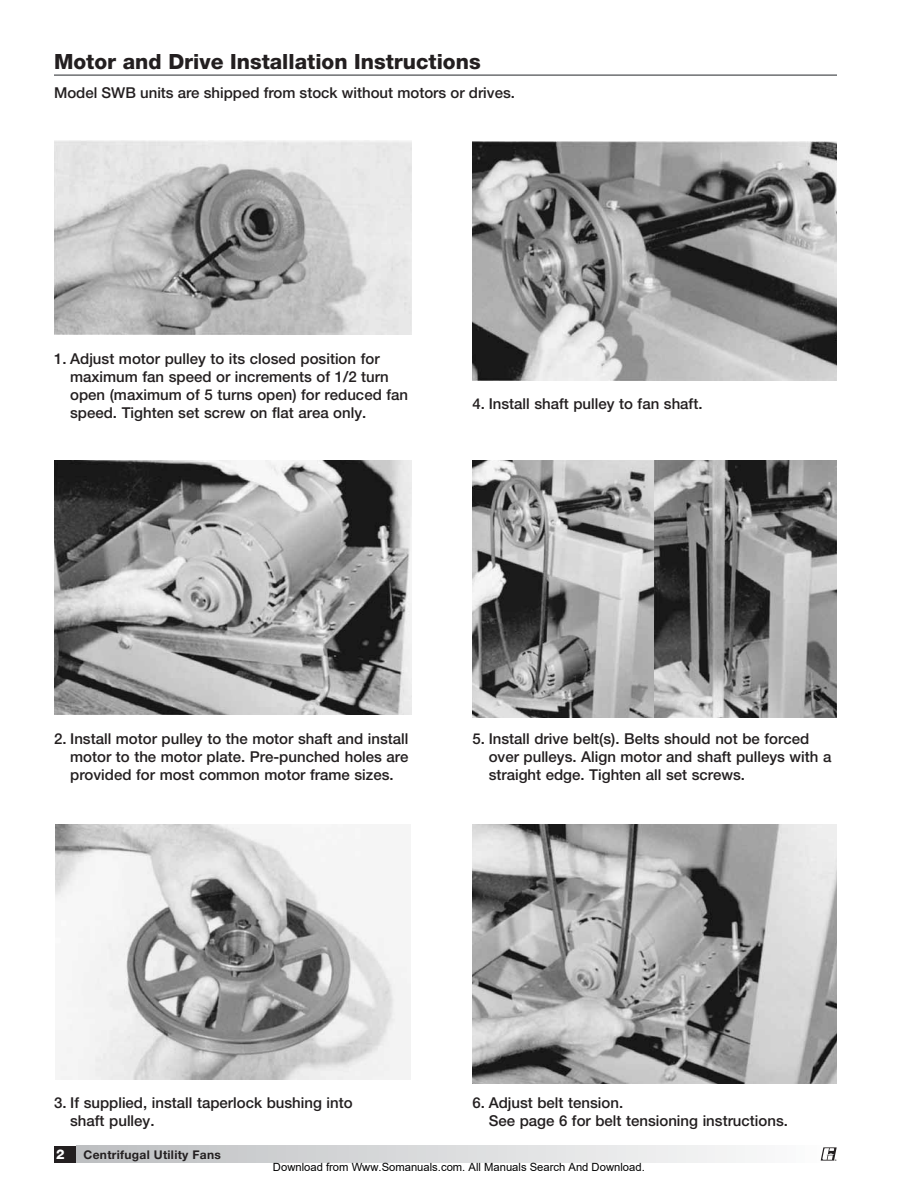
<style>
.page{position:relative;width:918px;height:1188px;background:#fff}
.page>*{position:absolute;margin:0;border:0;box-sizing:border-box;transform-origin:0 0}
.t1{font:800 21px "Helvetica Neue LT Std";color:#231f20}
.t2{font:500 15px/18px "Helvetica Neue LT Std";color:#231f20}
.t3{font:800 13.5px "Helvetica Neue LT Std";color:#fff}
.t4{font:700 12px "Helvetica Neue LT Std";letter-spacing:.025em;color:#231f20}
.t5{font:11.25px "Arial";color:#000}
.t6{font:700 2.1px "Helvetica Neue LT Std";color:#231f20}
</style>
<div class="page">
<hr style="left:54px;top:74px;width:783px;height:2px;background:#6d6f71">
<img style="left:54px;top:141px;width:358px;height:193px">
<img style="left:472px;top:141px;width:365px;height:239px">
<img style="left:472px;top:461px;width:365px;height:257px">
<img style="left:472px;top:824px;width:365px;height:260px">
<img style="left:54px;top:461px;width:358px;height:253px">
<img style="left:55px;top:824px;width:356px;height:256px">
<div style="left:54px;top:1146px;width:32px;height:17px;background:#231f20"></div>
<div style="left:77px;top:1146px;width:760px;height:17px;background:linear-gradient(to right,#bdbfc1,#fcfdfd)"></div>
<svg style="left:821px;top:1147px;width:16px;height:14px"></svg>
<h1 class="t1" style="left:54px;top:49px;width:428px">Motor and Drive Installation Instructions</h1>
<p class="t2" style="left:54px;top:83px;width:460px">Model SWB units are shipped from stock without motors or drives.</p>
<p class="t2" style="left:70px;top:349px;width:339px;text-indent:-16px">1. Adjust motor pulley to its closed position for maximum fan speed or increments of 1/2 turn open (maximum of 5 turns open) for reduced fan speed. Tighten set screw on flat area only.</p>
<p class="t2" style="left:472px;top:394px;width:229px">4. Install shaft pulley to fan shaft.</p>
<p class="t2" style="left:70px;top:730px;width:340px;text-align:justify;text-indent:-16px">2. Install motor pulley to the motor shaft and install motor to the motor plate. Pre-punched holes are provided for most common motor frame sizes.</p>
<p class="t2" style="left:489px;top:729px;width:344px;text-indent:-16px">5. Install drive belt(s). Belts should not be forced over pulleys. Align motor and shaft pulleys with a straight edge. Tighten all set screws.</p>
<p class="t2" style="left:70px;top:1093px;width:284px;text-indent:-16px">3. If supplied, install taperlock bushing into shaft pulley.</p>
<p class="t3" style="left:56px;top:1146px;width:10px">2</p>
<p class="t4" style="left:84px;top:1147px;width:139px">Centrifugal Utility Fans</p>
<p class="t6" style="left:835px;top:1159px;width:3px">®</p>
<p class="t5" style="left:273px;top:1160px;width:373px">Download from Www.Somanuals.com. All Manuals Search And Download.</p>
<p class="t2" style="left:489px;top:1093px;width:299px;text-indent:-16px">6. Adjust belt tension.<br>See page 6 for belt tensioning instructions.</p>
</div>
